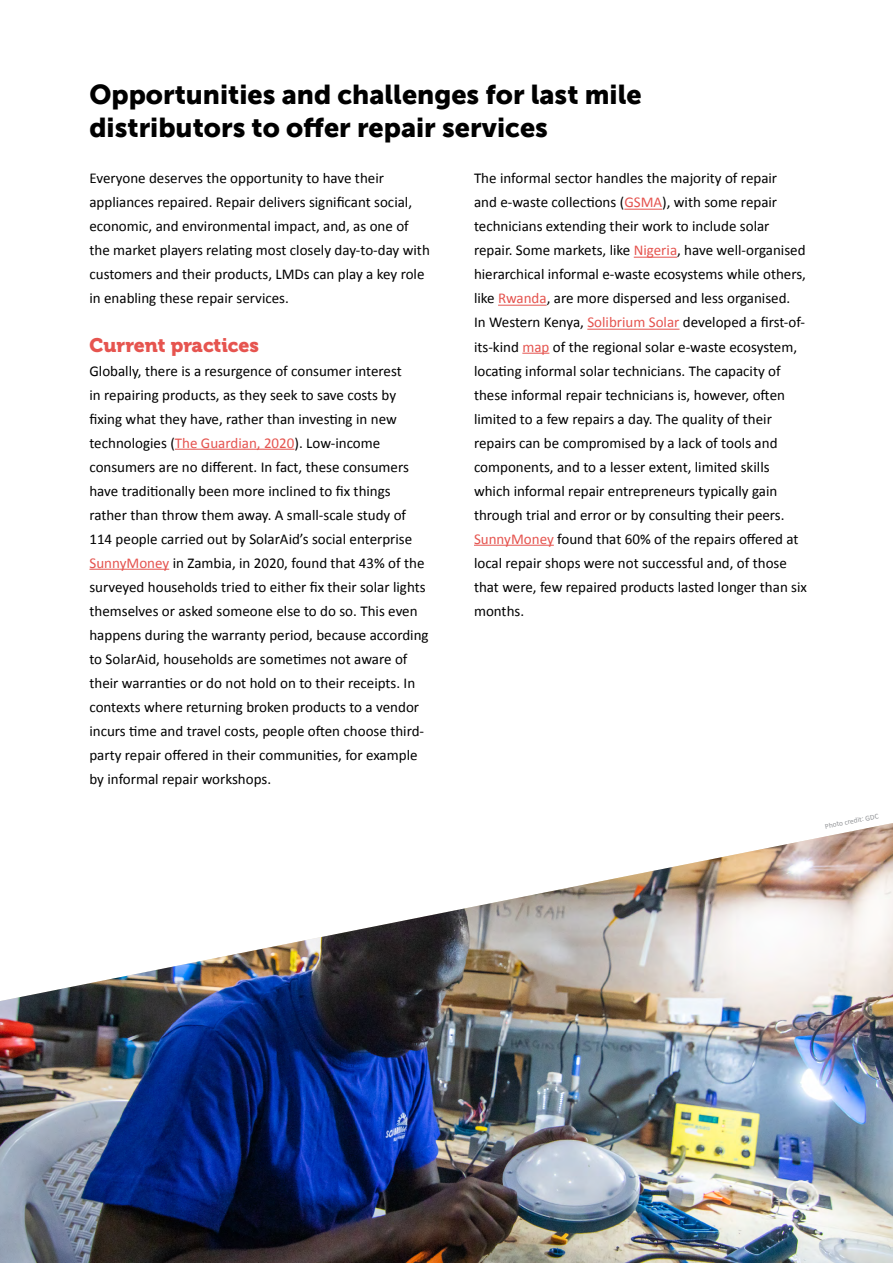
<style>
.page{position:relative;width:893px;height:1263px;background:#fff}
.page>*{position:absolute;margin:0;border:0;box-sizing:border-box;transform-origin:0 0}
.t1{font:27px/33px "Museo Sans 900";color:#000}
.t2{font:19.5px "Museo 900";color:#e6544f}
.t3{font:15px/24px "Calibri";color:#000}
.t4{font:7.5px "Calibri";color:#939598}
.s1{color:#e5544f}
</style>
<div class="page">
<img style="left:0;top:823px;width:893px;height:440px">
<hr style="left:175px;top:449px;width:119px;height:1px;background:#e5544f">
<hr style="left:89px;top:569px;width:80px;height:1px;background:#e5544f">
<hr style="left:624px;top:209px;width:38px;height:1px;background:#e5544f">
<hr style="left:634px;top:257px;width:43px;height:1px;background:#e5544f">
<hr style="left:498px;top:305px;width:49px;height:1px;background:#e5544f">
<hr style="left:587px;top:329px;width:92px;height:1px;background:#e5544f">
<svg style="left:522px;top:353px;width:27px;height:1px"></svg>
<hr style="left:474px;top:545px;width:80px;height:1px;background:#e5544f">
<h1 class="t1" style="left:89px;top:77px;width:554px">Opportunities and challenges for last mile distributors to offer repair services</h1>
<p class="t3" style="left:89px;top:167px;width:342px">Everyone deserves the opportunity to have their appliances repaired. Repair delivers significant social, economic, and environmental impact, and, as one of the market players relating most closely day-to-day with customers and their products, LMDs can play a key role in enabling these repair services.</p>
<h2 class="t2" style="left:89px;top:334px;width:171px">Current practices</h2>
<p class="t3" style="left:89px;top:359px;width:341px">Globally, there is a resurgence of consumer interest<br>in repairing products, as they seek to save costs by fixing what they have, rather than investing in new technologies (<span class="s1">The Guardian, 2020</span>). Low-income consumers are no different. In fact, these consumers have traditionally been more inclined to fix things rather than throw them away. A small-scale study of 114 people carried out by SolarAid’s social enterprise <span class="s1">SunnyMoney</span> in Zambia, in 2020, found that 43% of the surveyed households tried to either fix their solar lights themselves or asked someone else to do so. This even happens during the warranty period, because according to SolarAid, households are sometimes not aware of their warranties or do not hold on to their receipts. In contexts where returning broken products to a vendor incurs time and travel costs, people often choose third&shy;party repair offered in their communities, for example by informal repair workshops.</p>
<p class="t3" style="left:474px;top:167px;width:335px">The informal sector handles the majority of repair<br>and e-waste collections (<span class="s1">GSMA</span>), with some repair technicians extending their work to include solar repair. Some markets, like <span class="s1">Nigeria</span>, have well-organised hierarchical informal e-waste ecosystems while others, like <span class="s1">Rwanda</span>, are more dispersed and less organised.<br>In Western Kenya, <span class="s1">Solibrium Solar</span> developed a first-of&shy;its-kind <span class="s1">map</span> of the regional solar e-waste ecosystem, locating informal solar technicians. The capacity of these informal repair technicians is, however, often limited to a few repairs a day. The quality of their repairs can be compromised by a lack of tools and components, and to a lesser extent, limited skills which informal repair entrepreneurs typically gain through trial and error or by consulting their peers.<br><span class="s1">SunnyMoney</span> found that 60% of the repairs offered at local repair shops were not successful and, of those that were, few repaired products lasted longer than six months.</p>
<p class="t4" style="left:824px;top:821px;width:56px;rotate:-11deg">Photo credit: GDC</p>
</div>
